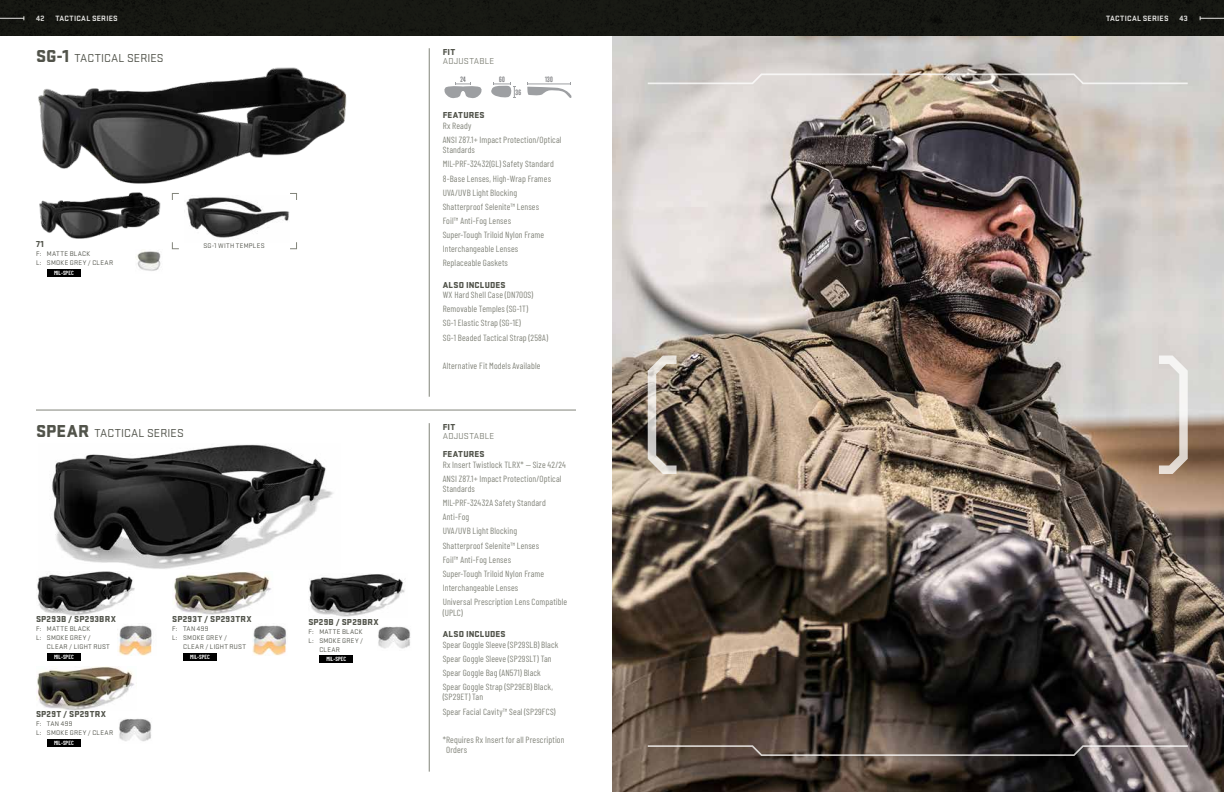
<style>
.page{position:relative;width:1224px;height:792px;background:#fff}
.page>*{position:absolute;margin:0;border:0;box-sizing:border-box;transform-origin:0 0}
.t1{font:12px "Stratum 1";letter-spacing:.01em;color:#51534a}
.t2{font:9px/14.1px "Barlow Condensed";letter-spacing:.015em;color:#82847a}
.t3{font:900 9px "Stratum 1";letter-spacing:.02em;color:#51534a}
.t4{font:9px "Stratum 1";letter-spacing:.03em;color:#82847a}
.t5{font:700 8px "Stratum 1";letter-spacing:.035em;color:#e5e4e2}
.t6{font:7px/9px "Stratum 1";letter-spacing:.04em;color:#51534a}
.t7{font:700 7px "Trump Gothic East";letter-spacing:.03em;color:#77787b}
.t8{font:600 6px "Barlow Condensed";color:#fff}
.s1{font-weight:900;font-size:18px}
</style>
<div class="page">
<div style="left:319px;top:655px;width:34px;height:8px;background:#000"></div>
<img style="left:378px;top:626px;width:33px;height:23px">
<img style="left:309px;top:574px;width:97px;height:43px">
<div style="left:47px;top:653px;width:34px;height:8px;background:#000"></div>
<img style="left:118px;top:625px;width:34px;height:31px">
<div style="left:47px;top:739px;width:34px;height:8px;background:#000"></div>
<img style="left:119px;top:719px;width:33px;height:23px">
<img style="left:36px;top:666px;width:98px;height:44px">
<div style="left:183px;top:653px;width:34px;height:8px;background:#000"></div>
<img style="left:252px;top:625px;width:35px;height:31px">
<img style="left:52px;top:444px;width:281px;height:125px">
<img style="left:173px;top:572px;width:98px;height:43px">
<img style="left:37px;top:572px;width:98px;height:44px">
<hr style="left:429px;top:423px;width:1px;height:349px;background:#82847a">
<hr style="left:36px;top:410px;width:540px;height:1px;background:#82847a">
<img style="left:612px;top:36px;width:612px;height:756px">
<svg style="left:527px;top:83px;width:45px;height:15px"></svg>
<svg style="left:444px;top:83px;width:71px;height:16px"></svg>
<img style="left:39px;top:192px;width:122px;height:46px">
<div style="left:47px;top:269px;width:34px;height:8px;background:#000"></div>
<img style="left:137px;top:251px;width:24px;height:20px">
<img style="left:38px;top:67px;width:309px;height:117px">
<hr style="left:429px;top:48px;width:1px;height:349px;background:#82847a">
<img style="left:186px;top:197px;width:104px;height:41px">
<svg style="left:172px;top:193px;width:7px;height:7px"></svg>
<svg style="left:290px;top:242px;width:7px;height:7px"></svg>
<svg style="left:290px;top:193px;width:7px;height:7px"></svg>
<svg style="left:172px;top:242px;width:7px;height:7px"></svg>
<svg style="left:1159px;top:356px;width:29px;height:118px"></svg>
<svg style="left:648px;top:356px;width:29px;height:118px;background:#91887e"></svg>
<svg style="left:648px;top:73px;width:540px;height:11px;background:#c8c2bd"></svg>
<svg style="left:648px;top:745px;width:540px;height:11px;background:#6b605b"></svg>
<div style="left:0;top:0;width:1224px;height:36px;background:#161813"></div>
<p class="t5" style="left:36px;top:13px;width:10px">42</p>
<p class="t5" style="left:55px;top:13px;width:64px">TACTICAL SERIES</p>
<p class="t5" style="left:1106px;top:13px;width:64px">TACTICAL SERIES</p>
<p class="t5" style="left:1179px;top:13px;width:10px">43</p>
<h1 class="t1" style="left:36px;top:50px;width:129px"><span class="s1">SG-1</span> TACTICAL SERIES</h1>
<p class="t3" style="left:443px;top:46px;width:14px">FIT</p>
<p class="t4" style="left:443px;top:55px;width:53px">ADJUSTABLE</p>
<p class="t7" style="left:460px;top:75px;width:7px">24</p>
<p class="t7" style="left:499px;top:75px;width:7px">60</p>
<p class="t7" style="left:516px;top:88px;width:7px">36</p>
<p class="t7" style="left:545px;top:75px;width:9px">130</p>
<p class="t3" style="left:36px;top:238px;width:9px">71</p>
<p class="t6" style="left:36px;top:249px;width:79px">F: MATTE BLACK<br>L: SMOKE GREY / CLEAR</p>
<p class="t8" style="left:54px;top:268px;width:21px">MIL-SPEC</p>
<p class="t6" style="left:203px;top:241px;width:63px">SG-1 WITH TEMPLES</p>
<h1 class="t1" style="left:36px;top:425px;width:149px"><span class="s1">SPEAR</span> TACTICAL SERIES</h1>
<p class="t3" style="left:36px;top:613px;width:81px">SP293B / SP293BRX</p>
<p class="t6" style="left:36px;top:624px;width:56px">F: MATTE BLACK</p>
<p class="t6" style="left:36px;top:633px;width:56px">L: SMOKE GREY /</p>
<p class="t6" style="left:47px;top:642px;width:64px">CLEAR / LIGHT RUST</p>
<p class="t8" style="left:54px;top:653px;width:21px">MIL-SPEC</p>
<p class="t3" style="left:36px;top:708px;width:72px">SP29T / SP29TRX</p>
<p class="t6" style="left:36px;top:719px;width:79px">F: TAN 499<br>L: SMOKE GREY / CLEAR</p>
<p class="t8" style="left:54px;top:739px;width:21px">MIL-SPEC</p>
<p class="t3" style="left:172px;top:613px;width:81px">SP293T / SP293TRX</p>
<p class="t6" style="left:172px;top:624px;width:38px">F: TAN 499</p>
<p class="t6" style="left:172px;top:633px;width:56px">L: SMOKE GREY /</p>
<p class="t6" style="left:183px;top:642px;width:64px">CLEAR / LIGHT RUST</p>
<p class="t8" style="left:190px;top:653px;width:21px">MIL-SPEC</p>
<p class="t3" style="left:308px;top:615px;width:72px">SP29B / SP29BRX</p>
<p class="t6" style="left:308px;top:626px;width:56px">F: MATTE BLACK</p>
<p class="t6" style="left:308px;top:635px;width:56px">L: SMOKE GREY /</p>
<p class="t6" style="left:319px;top:644px;width:22px">CLEAR</p>
<p class="t8" style="left:326px;top:655px;width:21px">MIL-SPEC</p>
<p class="t3" style="left:443px;top:109px;width:43px">FEATURES</p>
<p class="t2" style="left:443px;top:118px;width:120px">Rx Ready<br>ANSI Z87.1+ Impact Protection/Optical</p>
<p class="t2" style="left:443px;top:142px;width:113px">Standards<br>MIL-PRF-32432(GL) Safety Standard<br>8-Base Lenses, High-Wrap Frames<br>UVA/UVB Light Blocking<br>Shatterproof Selenite™ Lenses<br>Foil™ Anti-Fog Lenses<br>Super-Tough Triloid Nylon Frame<br>Interchangeable Lenses<br>Replaceable Gaskets</p>
<p class="t3" style="left:443px;top:278px;width:64px">ALSO INCLUDES</p>
<p class="t2" style="left:443px;top:287px;width:107px">WX Hard Shell Case (DN700S)<br>Removable Temples (SG-1T)<br>SG-1 Elastic Strap (SG-1E)<br>SG-1 Beaded Tactical Strap (258A)</p>
<p class="t2" style="left:443px;top:358px;width:99px">Alternative Fit Models Available</p>
<p class="t3" style="left:443px;top:420px;width:14px">FIT</p>
<p class="t4" style="left:443px;top:430px;width:53px">ADJUSTABLE</p>
<p class="t3" style="left:443px;top:447px;width:43px">FEATURES</p>
<p class="t2" style="left:443px;top:457px;width:125px">Rx Insert Twistlock TLRX* — Size 42/24<br>ANSI Z87.1+ Impact Protection/Optical</p>
<p class="t2" style="left:443px;top:481px;width:126px">Standards<br>MIL-PRF-32432A Safety Standard<br>Anti-Fog<br>UVA/UVB Light Blocking<br>Shatterproof Selenite™ Lenses<br>Foil™ Anti-Fog Lenses<br>Super-Tough Triloid Nylon Frame<br>Interchangeable Lenses<br>Universal Prescription Lens Compatible</p>
<p class="t2" style="left:443px;top:605px;width:22px">(UPLC)</p>
<p class="t3" style="left:443px;top:628px;width:64px">ALSO INCLUDES</p>
<p class="t2" style="left:443px;top:637px;width:117px">Spear Goggle Sleeve (SP29SLB) Black Spear Goggle Sleeve (SP29SLT) Tan Spear Goggle Bag (AN571) Black Spear Goggle Strap (SP29EB) Black,</p>
<p class="t2" style="left:443px;top:689px;width:114px">(SP29ET) Tan<br>Spear Facial Cavity™ Seal (SP29FCS)</p>
<p class="t2" style="left:446px;top:734px;width:120px;line-height:10.5px;text-indent:-3px">*Requires Rx Insert for all Prescription<br>Orders</p>
</div>
